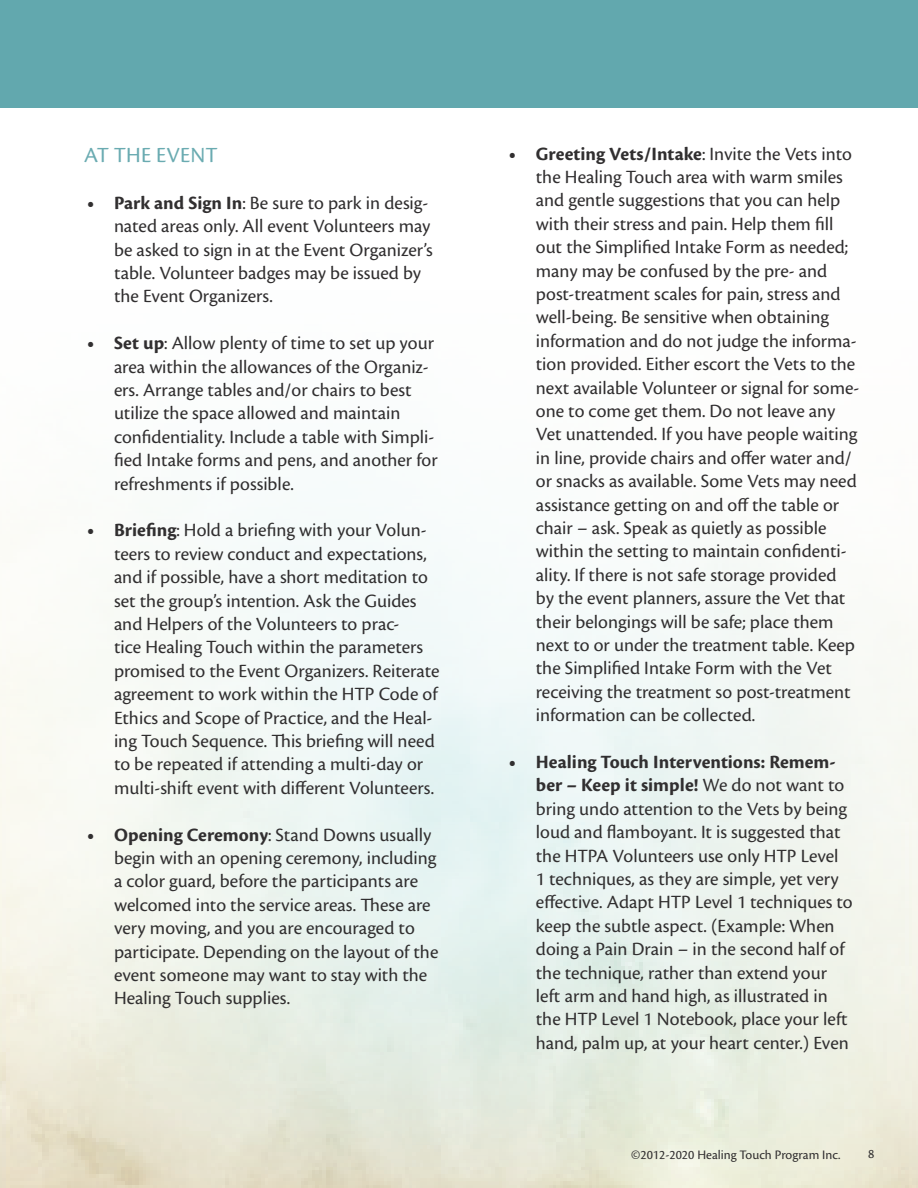
<style>
.page{position:relative;width:918px;height:1188px;background:#fff}
.page>*{position:absolute;margin:0;border:0;box-sizing:border-box;transform-origin:0 0}
.Paragraph_Header{font:22.5px "Cronos Pro";letter-spacing:.01em;color:#6aabb1}
.t1{font:19.5px/23.4px "Cronos Pro";color:#312f30}
.t2{font:13.5px "Cronos Pro";color:#312f30}
.s1{font-weight:700}
</style>
<div class="page">
<div style="left:0;top:0;width:918px;height:108px;background:#62a8ae"></div>
<p class="Paragraph_Header" style="left:84px;top:142px;width:135px">AT THE EVENT</p>
<p class="t1" style="left:114px;top:191px;width:320px;text-indent:-27px"><span class="s1">• Park and Sign In</span>: Be sure to park in desig&shy;nated areas only. All event Volunteers may be asked to sign in at the Event Organizer’s table. Volunteer badges may be issued by the Event Organizers.</p>
<p class="t1" style="left:114px;top:331px;width:325px;text-indent:-27px"><span class="s1">• Set up</span>: Allow plenty of time to set up your area within the allowances of the Organiz&shy;ers. Arrange tables and/or chairs to best utilize the space allowed and maintain confidentiality. Include a table with Simpli&shy;fied Intake forms and pens, and another for refreshments if possible.</p>
<p class="t1" style="left:114px;top:519px;width:327px;text-indent:-27px"><span class="s1">• Briefing</span>: Hold a briefing with your Volun&shy;teers to review conduct and expectations, and if possible, have a short meditation to set the group’s intention. Ask the Guides and Helpers of the Volunteers to prac-<br>tice Healing Touch within the parameters promised to the Event Organizers. Reiterate agreement to work within the HTP Code of Ethics and Scope of Practice, and the Heal&shy;ing Touch Sequence. This briefing will need to be repeated if attending a multi-day or multi-shift event with different Volunteers.</p>
<p class="t1" style="left:114px;top:823px;width:326px;text-indent:-27px"><span class="s1">• Opening Ceremony</span>: Stand Downs usually begin with an opening ceremony, including a color guard, before the participants are welcomed into the service areas. These are very moving, and you are encouraged to participate. Depending on the layout of the event someone may want to stay with the Healing Touch supplies.</p>
<p class="t1" style="left:536px;top:142px;width:325px;text-indent:-27px"><span class="s1">• Greeting Vets/Intake</span>: Invite the Vets into the Healing Touch area with warm smiles and gentle suggestions that you can help with their stress and pain. Help them fill out the Simplified Intake Form as needed; many may be confused by the pre- and post-treatment scales for pain, stress and well-being. Be sensitive when obtaining information and do not judge the informa&shy;tion provided. Either escort the Vets to the next available Volunteer or signal for some&shy;one to come get them. Do not leave any Vet unattended. If you have people waiting in line, provide chairs and offer water and/ or snacks as available. Some Vets may need assistance getting on and off the table or chair – ask. Speak as quietly as possible within the setting to maintain confidenti&shy;ality. If there is not safe storage provided by the event planners, assure the Vet that their belongings will be safe; place them next to or under the treatment table. Keep the Simplified Intake Form with the Vet receiving the treatment so post-treatment information can be collected.</p>
<p class="t1" style="left:536px;top:750px;width:318px;text-indent:-27px"><span class="s1">• Healing Touch Interventions: Remem&shy;ber – Keep it simple!</span> We do not want to bring undo attention to the Vets by being loud and flamboyant. It is suggested that the HTPA Volunteers use only HTP Level<br>1 techniques, as they are simple, yet very effective. Adapt HTP Level 1 techniques to keep the subtle aspect. (Example: When doing a Pain Drain – in the second half of the technique, rather than extend your left arm and hand high, as illustrated in the HTP Level 1 Notebook, place your left hand, palm up, at your heart center.) Even</p>
<p class="t2" style="left:631px;top:1147px;width:211px">©2012-2020 Healing Touch Program Inc.</p>
<p class="t2" style="left:868px;top:1146px;width:8px">8</p>
</div>
